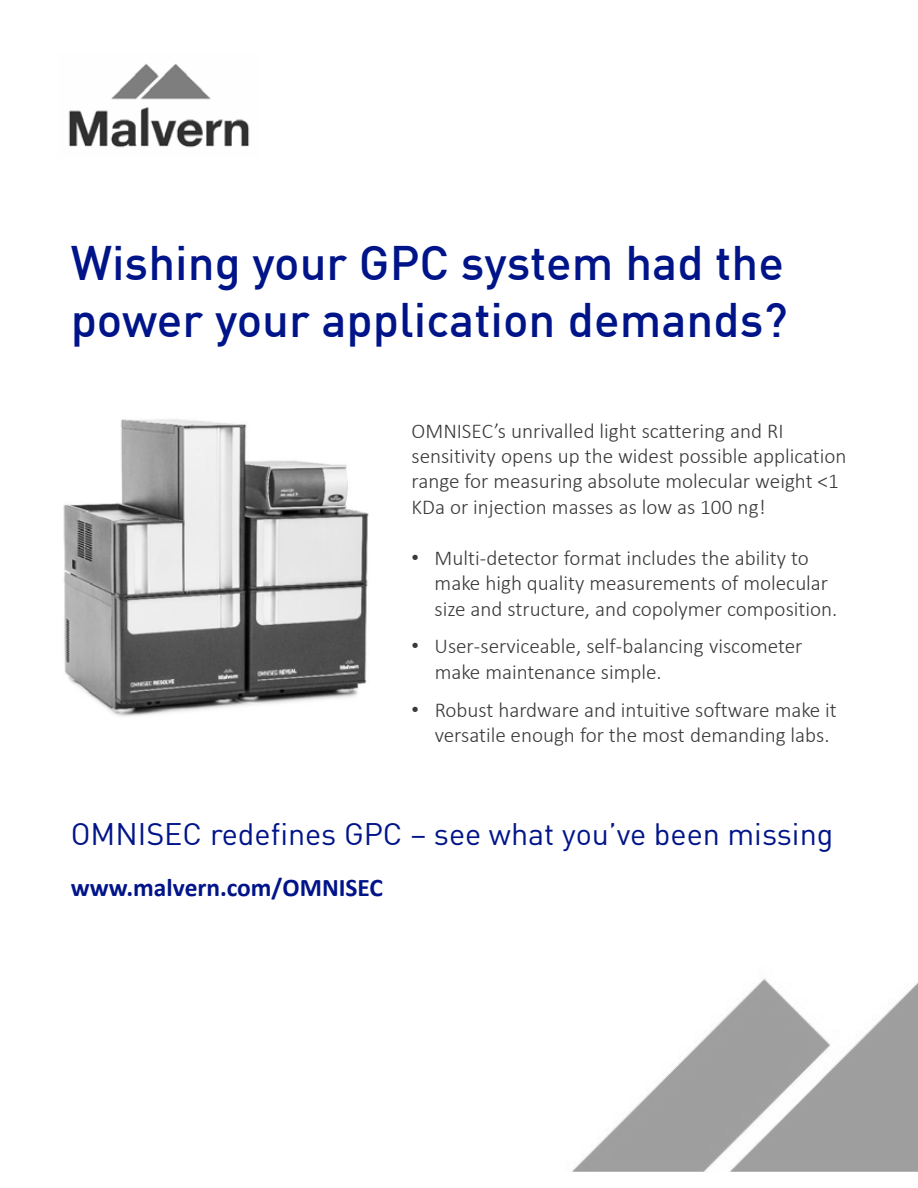
<style>
.page{position:relative;width:918px;height:1188px;background:#fff}
.page>*{position:absolute;margin:0;border:0;box-sizing:border-box;transform-origin:0 0}
.t1{font:500 47.4px/57px "DIN";color:#001489}
.t2{font:30.6px "DIN";color:#001489}
.t3{font:700 25.5px "Calibri";color:#001489}
.t4{font:300 21.15px/25.5px "Calibri";color:#3b3838}
.s1{font-family:"Arial";font-weight:400}
</style>
<div class="page">
<img style="left:68px;top:64px;width:182px;height:84px">
<img style="left:572px;top:978px;width:346px;height:194px">
<img style="left:63px;top:419px;width:306px;height:297px">
<h1 class="t1" style="left:71px;top:232px;width:719px">Wishing your GPC system had the power your application demands?</h1>
<p class="t4" style="left:412px;top:418px;width:436px">OMNISEC’s unrivalled light scattering and RI sensitivity opens up the widest possible application range for measuring absolute molecular weight &lt;1<br>KDa or injection masses as low as 100 ng!</p>
<p class="t4" style="left:435px;top:545px;width:404px;text-indent:-23px"><span class="s1">•</span> Multi-detector format includes the ability to make high quality measurements of molecular size and structure, and copolymer composition.</p>
<p class="t4" style="left:435px;top:633px;width:369px;text-indent:-23px"><span class="s1">•</span> User-serviceable, self-balancing viscometer make maintenance simple.</p>
<p class="t4" style="left:435px;top:697px;width:404px;text-indent:-23px"><span class="s1">•</span> Robust hardware and intuitive software make it versatile enough for the most demanding labs.</p>
<h2 class="t2" style="left:71px;top:815px;width:764px">OMNISEC redefines GPC – see what you’ve been missing</h2>
<p class="t3" style="left:71px;top:871px;width:314px">www.malvern.com/OMNISEC</p>
</div>
